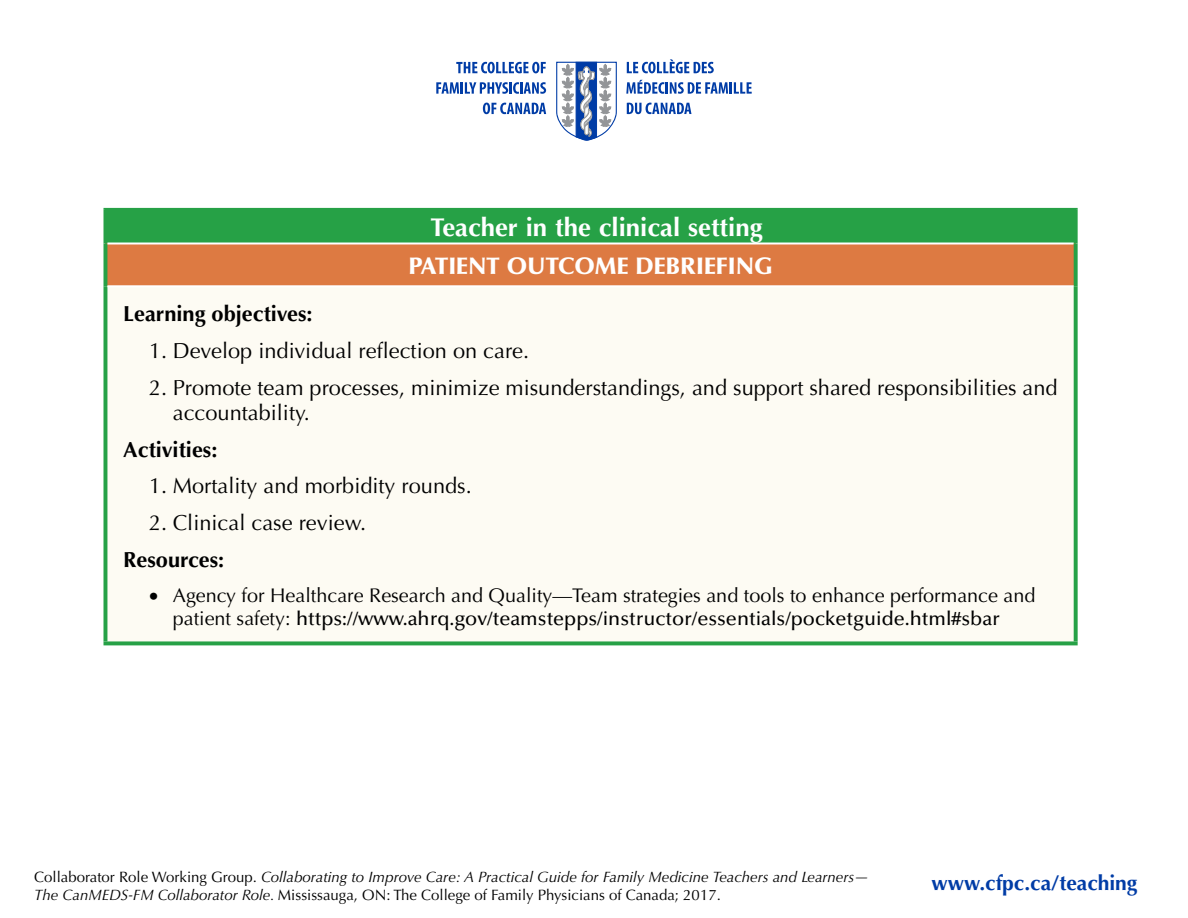
<style>
.page{position:relative;width:1188px;height:918px;background:#fff}
.page>*{position:absolute;margin:0;border:0;box-sizing:border-box;transform-origin:0 0}
.t1{font:700 25.8px "Optima";color:#fff}
.t2{font:900 23.7px "Optima";color:#fff}
.t3{font:21.75px/25px "Optima";color:#000}
.t4{font:700 21.75px "Optima";color:#000}
.t5{font:700 21px "Optima";color:#003ca6}
.t6{font:19.8px/22.8px "Optima";color:#000;text-align:center}
.t7{font:italic 15px/18px "Optima";color:#000}
.s1{font-weight:500}
.s2{font-style:normal}
</style>
<div class="page">
<div style="left:105px;top:209px;width:971px;height:35px;background:#26a146"></div>
<div style="left:105px;top:244px;width:971px;height:42px;background:#dd7a42"></div>
<div style="left:105px;top:286px;width:971px;height:357px;background:#fdfbf3"></div>
<svg style="left:103px;top:210px;width:4px;height:34px"></svg>
<hr style="left:104px;top:208px;width:974px;height:2px;background:#26a146">
<svg style="left:1074px;top:210px;width:4px;height:34px"></svg>
<svg style="left:103px;top:244px;width:4px;height:42px"></svg>
<hr style="left:107px;top:243px;width:967px;height:1px;background:#fff">
<svg style="left:1074px;top:244px;width:4px;height:42px"></svg>
<svg style="left:103px;top:286px;width:4px;height:355px"></svg>
<hr style="left:107px;top:285px;width:967px;height:2px;background:#fff">
<svg style="left:1074px;top:286px;width:4px;height:355px"></svg>
<svg style="left:104px;top:641px;width:974px;height:4px;background:#3daa59"></svg>
<svg style="left:627px;top:59px;width:87px;height:14px"></svg>
<svg style="left:626px;top:80px;width:126px;height:14px"></svg>
<svg style="left:627px;top:103px;width:64px;height:11px"></svg>
<svg style="left:456px;top:62px;width:90px;height:11px"></svg>
<svg style="left:436px;top:82px;width:110px;height:12px"></svg>
<svg style="left:483px;top:103px;width:63px;height:11px"></svg>
<svg style="left:556px;top:61px;width:61px;height:80px"></svg>
<h1 class="t1" style="left:430px;top:212px;width:334px">Teacher in the clinical setting</h1>
<h2 class="t2" style="left:408px;top:252px;width:366px">PATIENT OUTCOME DEBRIEFING</h2>
<h3 class="t4" style="left:123px;top:301px;width:191px">Learning objectives:</h3>
<h3 class="t3" style="left:149px;top:338px;width:382px">1. Develop individual reflection on care.</h3>
<h3 class="t3" style="left:173px;top:375px;width:886px;text-indent:-24px">2. Promote team processes, minimize misunderstandings, and support shared responsibilities and accountability.</h3>
<h3 class="t4" style="left:123px;top:437px;width:96px">Activities:</h3>
<h3 class="t3" style="left:149px;top:474px;width:324px">1. Mortality and morbidity rounds.</h3>
<h3 class="t3" style="left:149px;top:511px;width:219px">2. Clinical case review.</h3>
<h3 class="t4" style="left:123px;top:547px;width:103px">Resources:</h3>
<h3 class="t6" style="left:149px;top:584px;width:888px">• Agency for Healthcare Research and Quality—Team strategies and tools to enhance performance and patient safety: <span class="s1">https://www.ahrq.gov/teamstepps/instructor/essentials/pocketguide.html#sbar</span></h3>
<p class="t7" style="left:34px;top:868px;width:837px"><span class="s2">Collaborator Role Working Group.</span> Collaborating to Improve Care: A Practical Guide for Family Medicine Teachers and Learners—<br>The CanMEDS-FM Collaborator Role. <span class="s2">Mississauga, ON: The College of Family Physicians of Canada; 2017.</span></p>
<h3 class="t5" style="left:932px;top:870px;width:207px">www.cfpc.ca/teaching</h3>
</div>
